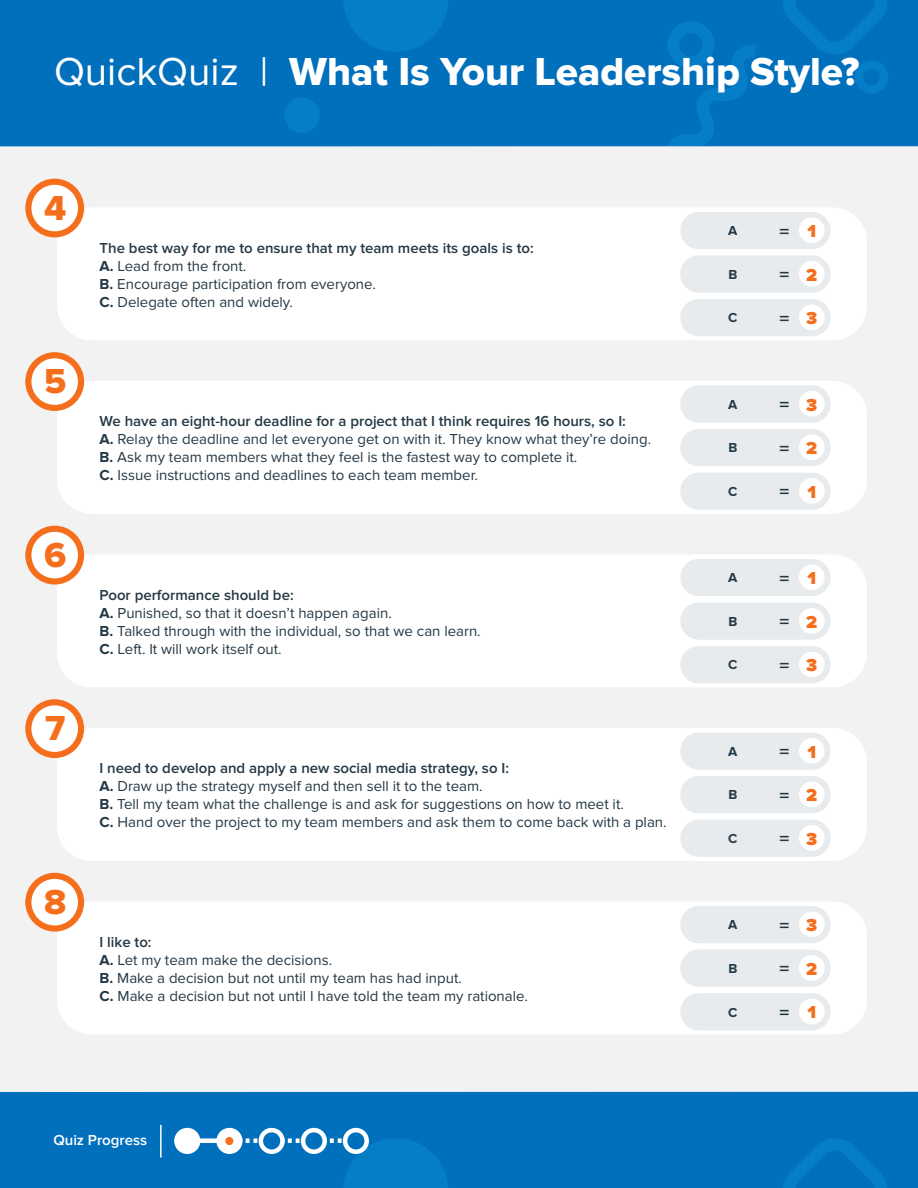
<style>
.page{position:relative;width:918px;height:1188px;background:#fff}
.page>*{position:absolute;margin:0;border:0;box-sizing:border-box;transform-origin:0 0}
.t1{font:40.5px "Proxima Nova Extrabld";color:#fff}
.t2{font:36px "Proxima Nova Extrabld";color:#f56e1c}
.t3{font:700 19.5px "Proxima Nova";color:#243845}
.t4{font:15px/18px "Proxima Nova";color:#243845}
.t5{font:600 15px "Proxima Nova";color:#fff}
.t6{font:700 13.5px "Proxima Nova";color:#243845}
.s1{font-family:"Proxima Nova"}
.s2{font-weight:600}
.s3{font-weight:700}
.s4{font-weight:900;font-size:18px;color:#f56e1c}
</style>
<div class="page">
<div style="left:0;top:0;width:918px;height:450px;background:#0070bd"></div>
<svg style="left:344px;top:0;width:104px;height:52px"></svg>
<div style="left:284px;top:98px;width:36px;height:35px;background:#057dc7;border-radius:50%"></div>
<svg style="left:668px;top:22px;width:88px;height:124px"></svg>
<div style="left:0;top:146px;width:918px;height:1014px;background:#f2f2f2"></div>
<div style="left:0;top:1092px;width:918px;height:96px;background:#0070bd"></div>
<svg style="left:784px;top:1138px;width:103px;height:50px"></svg>
<svg style="left:783px;top:0;width:105px;height:93px"></svg>
<div style="left:176px;top:1130px;width:22px;height:22px;background:#fff;border-radius:50%"></div>
<div style="left:174px;top:1128px;width:26px;height:26px;border:4px solid #fff;border-radius:50%"></div>
<div style="left:219px;top:1130px;width:21px;height:22px;background:#fff;border-radius:50%"></div>
<div style="left:216px;top:1128px;width:27px;height:26px;border:4px solid #fff;border-radius:50%"></div>
<div style="left:198px;top:1138px;width:20px;height:5px;background:#fff"></div>
<hr style="left:160px;top:1125px;width:2px;height:33px;background:#fff">
<div style="left:225px;top:1137px;width:8px;height:8px;background:#f56e1c;border-radius:50%"></div>
<svg style="left:236px;top:1127px;width:212px;height:61px"></svg>
<div style="left:57px;top:207px;width:810px;height:133px;background:#fff;border-radius:35px"></div>
<div style="left:25px;top:179px;width:59px;height:58px;background:#f56e1c;border-radius:50%"></div>
<div style="left:31px;top:185px;width:47px;height:46px;background:#fff;border-radius:50%"></div>
<div style="left:680px;top:212px;width:151px;height:37px;background:#e8ebed;border-radius:18px"></div>
<div style="left:799px;top:217px;width:26px;height:26px;background:#fff;border-radius:50%"></div>
<div style="left:680px;top:255px;width:151px;height:38px;background:#e8ebed;border-radius:18px"></div>
<div style="left:799px;top:261px;width:26px;height:26px;background:#fff;border-radius:50%"></div>
<div style="left:680px;top:299px;width:151px;height:37px;background:#e8ebed;border-radius:18px"></div>
<div style="left:799px;top:305px;width:26px;height:25px;background:#fff;border-radius:50%"></div>
<div style="left:57px;top:381px;width:810px;height:133px;background:#fff;border-radius:35px"></div>
<div style="left:25px;top:352px;width:59px;height:59px;background:#f56e1c;border-radius:50%"></div>
<div style="left:31px;top:358px;width:47px;height:47px;background:#fff;border-radius:50%"></div>
<div style="left:680px;top:385px;width:151px;height:38px;background:#e8ebed;border-radius:18px"></div>
<div style="left:799px;top:391px;width:26px;height:26px;background:#fff;border-radius:50%"></div>
<div style="left:680px;top:429px;width:151px;height:37px;background:#e8ebed;border-radius:18px"></div>
<div style="left:799px;top:435px;width:26px;height:25px;background:#fff;border-radius:50%"></div>
<div style="left:680px;top:473px;width:151px;height:37px;background:#e8ebed;border-radius:18px"></div>
<div style="left:799px;top:478px;width:26px;height:26px;background:#fff;border-radius:50%"></div>
<div style="left:57px;top:728px;width:810px;height:133px;background:#fff;border-radius:35px"></div>
<div style="left:25px;top:699px;width:59px;height:59px;background:#f56e1c;border-radius:50%"></div>
<div style="left:31px;top:705px;width:47px;height:47px;background:#fff;border-radius:50%"></div>
<div style="left:680px;top:732px;width:151px;height:38px;background:#e8ebed;border-radius:18px"></div>
<div style="left:799px;top:738px;width:26px;height:26px;background:#fff;border-radius:50%"></div>
<div style="left:680px;top:776px;width:151px;height:37px;background:#e8ebed;border-radius:18px"></div>
<div style="left:799px;top:782px;width:26px;height:25px;background:#fff;border-radius:50%"></div>
<div style="left:680px;top:820px;width:151px;height:37px;background:#e8ebed;border-radius:18px"></div>
<div style="left:799px;top:825px;width:26px;height:26px;background:#fff;border-radius:50%"></div>
<div style="left:57px;top:554px;width:810px;height:133px;background:#fff;border-radius:35px"></div>
<div style="left:25px;top:526px;width:59px;height:59px;background:#f56e1c;border-radius:50%"></div>
<div style="left:31px;top:532px;width:47px;height:46px;background:#fff;border-radius:50%"></div>
<div style="left:680px;top:559px;width:151px;height:37px;background:#e8ebed;border-radius:18px"></div>
<div style="left:799px;top:564px;width:26px;height:26px;background:#fff;border-radius:50%"></div>
<div style="left:680px;top:602px;width:151px;height:38px;background:#e8ebed;border-radius:18px"></div>
<div style="left:799px;top:608px;width:26px;height:26px;background:#fff;border-radius:50%"></div>
<div style="left:680px;top:646px;width:151px;height:37px;background:#e8ebed;border-radius:18px"></div>
<div style="left:799px;top:652px;width:26px;height:25px;background:#fff;border-radius:50%"></div>
<div style="left:57px;top:901px;width:810px;height:133px;background:#fff;border-radius:35px"></div>
<div style="left:25px;top:873px;width:59px;height:59px;background:#f56e1c;border-radius:50%"></div>
<div style="left:31px;top:879px;width:47px;height:46px;background:#fff;border-radius:50%"></div>
<div style="left:680px;top:906px;width:151px;height:37px;background:#e8ebed;border-radius:18px"></div>
<div style="left:799px;top:912px;width:26px;height:25px;background:#fff;border-radius:50%"></div>
<div style="left:680px;top:950px;width:151px;height:37px;background:#e8ebed;border-radius:18px"></div>
<div style="left:799px;top:955px;width:26px;height:26px;background:#fff;border-radius:50%"></div>
<div style="left:680px;top:993px;width:151px;height:37px;background:#e8ebed;border-radius:18px"></div>
<div style="left:799px;top:999px;width:26px;height:25px;background:#fff;border-radius:50%"></div>
<h1 class="t1" style="left:54px;top:48px;width:807px"><span class="s1">QuickQuiz |</span> What Is Your Leadership Style?</h1>
<h2 class="t2" style="left:44px;top:187px;width:24px">4</h2>
<h2 class="t2" style="left:44px;top:361px;width:24px">5</h2>
<h2 class="t2" style="left:44px;top:534px;width:24px">6</h2>
<h2 class="t2" style="left:45px;top:708px;width:22px">7</h2>
<h2 class="t2" style="left:44px;top:881px;width:24px">8</h2>
<p class="t4" style="left:100px;top:239px;width:436px"><span class="s2">The best way for me to ensure that my team meets its goals is to:<br></span><span class="s3">A.</span> Lead from the front.<br><span class="s3">B.</span> Encourage participation from everyone.<br><span class="s3">C.</span> Delegate often and widely.</p>
<p class="t4" style="left:100px;top:412px;width:553px"><span class="s2">We have an eight-hour deadline for a project that I think requires 16 hours, so I:<br></span><span class="s3">A.</span> Relay the deadline and let everyone get on with it. They know what they’re doing.<br><span class="s3">B.</span> Ask my team members what they feel is the fastest way to complete it.<br><span class="s3">C.</span> Issue instructions and deadlines to each team member.</p>
<p class="t4" style="left:100px;top:586px;width:383px"><span class="s2">Poor performance should be:<br></span><span class="s3">A.</span> Punished, so that it doesn’t happen again.<br><span class="s3">B.</span> Talked through with the individual, so that we can learn.<br><span class="s3">C.</span> Left. It will work itself out.</p>
<p class="t4" style="left:100px;top:759px;width:569px"><span class="s2">I need to develop and apply a new social media strategy, so I:<br></span><span class="s3">A.</span> Draw up the strategy myself and then sell it to the team.<br><span class="s3">B.</span> Tell my team what the challenge is and ask for suggestions on how to meet it.<br><span class="s3">C.</span> Hand over the project to my team members and ask them to come back with a plan.</p>
<p class="t4" style="left:100px;top:933px;width:430px"><span class="s2">I like to:<br></span><span class="s3">A.</span> Let my team make the decisions.<br><span class="s3">B.</span> Make a decision but not until my team has had input.<br><span class="s3">C.</span> Make a decision but not until I have told the team my rationale.</p>
<p class="t5" style="left:53px;top:1132px;width:95px">Quiz Progress</p>
<p class="t6" style="left:728px;top:223px;width:11px">A</p>
<h3 class="t3" style="left:780px;top:220px;width:38px">= <span class="s4">1</span></h3>
<p class="t6" style="left:728px;top:267px;width:10px">B</p>
<h3 class="t3" style="left:780px;top:263px;width:39px">= <span class="s4">2</span></h3>
<p class="t6" style="left:728px;top:310px;width:11px">C</p>
<h3 class="t3" style="left:780px;top:307px;width:39px">= <span class="s4">3</span></h3>
<p class="t6" style="left:728px;top:397px;width:11px">A</p>
<h3 class="t3" style="left:780px;top:393px;width:39px">= <span class="s4">3</span></h3>
<p class="t6" style="left:728px;top:440px;width:10px">B</p>
<h3 class="t3" style="left:780px;top:437px;width:39px">= <span class="s4">2</span></h3>
<p class="t6" style="left:728px;top:484px;width:11px">C</p>
<h3 class="t3" style="left:780px;top:481px;width:38px">= <span class="s4">1</span></h3>
<p class="t6" style="left:728px;top:570px;width:11px">A</p>
<h3 class="t3" style="left:780px;top:567px;width:38px">= <span class="s4">1</span></h3>
<p class="t6" style="left:728px;top:614px;width:10px">B</p>
<h3 class="t3" style="left:780px;top:611px;width:39px">= <span class="s4">2</span></h3>
<p class="t6" style="left:728px;top:657px;width:11px">C</p>
<h3 class="t3" style="left:780px;top:654px;width:39px">= <span class="s4">3</span></h3>
<p class="t6" style="left:728px;top:744px;width:11px">A</p>
<h3 class="t3" style="left:780px;top:740px;width:38px">= <span class="s4">1</span></h3>
<p class="t6" style="left:728px;top:787px;width:10px">B</p>
<h3 class="t3" style="left:780px;top:784px;width:39px">= <span class="s4">2</span></h3>
<p class="t6" style="left:728px;top:831px;width:11px">C</p>
<h3 class="t3" style="left:780px;top:828px;width:39px">= <span class="s4">3</span></h3>
<p class="t6" style="left:728px;top:917px;width:11px">A</p>
<h3 class="t3" style="left:780px;top:914px;width:39px">= <span class="s4">3</span></h3>
<p class="t6" style="left:728px;top:961px;width:10px">B</p>
<h3 class="t3" style="left:780px;top:958px;width:39px">= <span class="s4">2</span></h3>
<p class="t6" style="left:728px;top:1004px;width:11px">C</p>
<h3 class="t3" style="left:780px;top:1001px;width:38px">= <span class="s4">1</span></h3>
</div>
